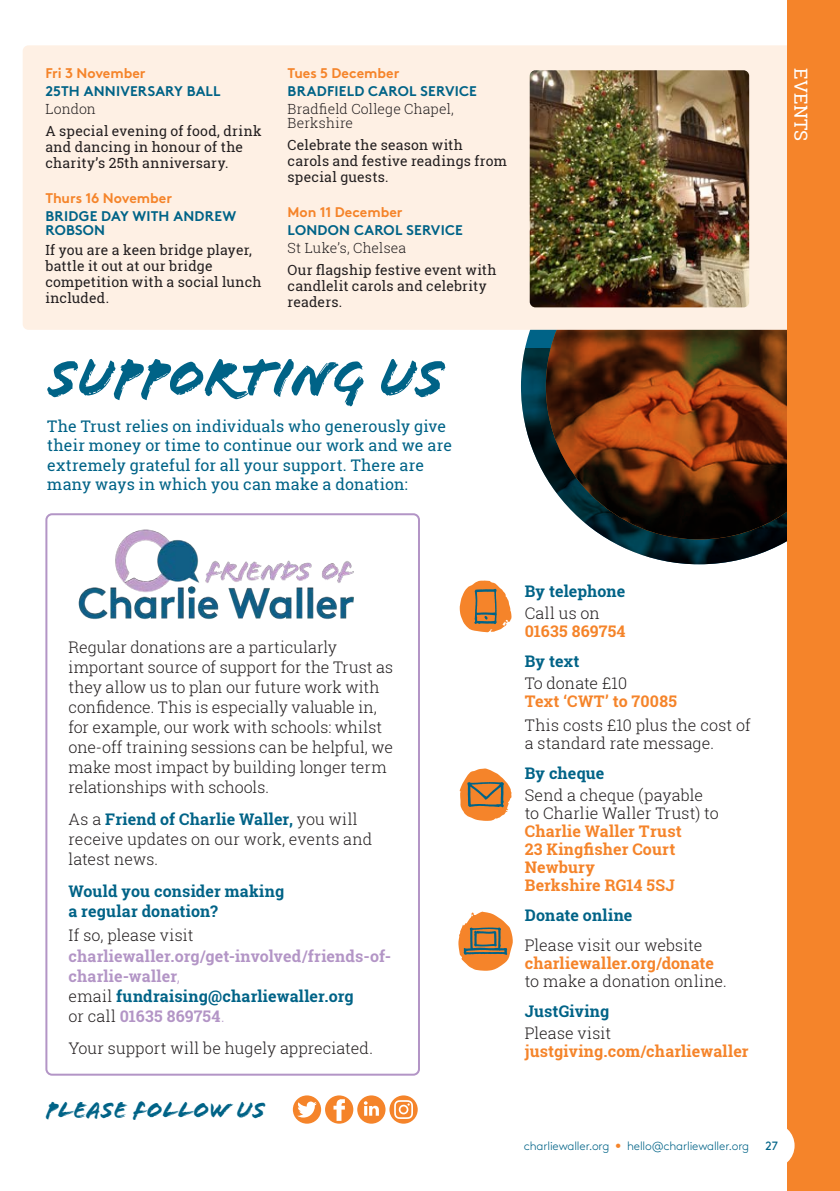
<style>
.page{position:relative;width:840px;height:1191px;background:#fff}
.page>*{position:absolute;margin:0;border:0;box-sizing:border-box;transform-origin:0 0}
.Heading_01_Teal{font:56px "Flood Std";letter-spacing:-.015em;color:#006387}
.Subhead_HW_Teal{font:24px "Flood Std";letter-spacing:.02em;color:#006387}
.SidebarTitle_Rev{font:18px "Roboto Slab";letter-spacing:.01em;color:#fff}
.Bodycopy_Pos{font:300 16px/20px "Roboto Slab";color:#231f20}
.Bodycopy_Pos-2{font:700 16px/18px "Roboto Slab";letter-spacing:.015em;color:#f5842a}
.IntroPara_Teal{font:16px/19.2px "Roboto Slab";letter-spacing:.005em;color:#006387}
.Bodycopy_Pos-3{font:700 16px/20px "Roboto Slab";letter-spacing:.01em;color:#b395c6}
.Subhead_01_Pos{font:700 16px/20px "Roboto Slab";letter-spacing:.01em;color:#006387}
.Bodycopy_Pos-4{font:700 16px "Roboto Slab";letter-spacing:.01em;color:#006387}
.Event_Location{font:14px/16px "Roboto Slab";letter-spacing:.015em;color:#231f20}
.Event_Title{font:700 14px/14px "Brown";letter-spacing:.015em;color:#006387}
.Event_Location-2{font:300 14px/14px "Roboto Slab";letter-spacing:.015em;color:#231f20}
.Event_Date02{font:700 14px "Brown";color:#f5842a}
.t1{font:300 12px "Brown";letter-spacing:-.015em;color:#006387}
.t2{font:12px "Brown";color:#006387}
.s1{font-weight:700;color:#006387}
.s2{font-weight:300;color:#231f20}
.s3{font-weight:300}
.s4{color:#006387}
.s5{font-weight:700;color:#f5842a}
.s6{color:#f5842a}
</style>
<div class="page">
<img style="left:521px;top:349px;width:265px;height:215px">
<img style="left:545px;top:330px;width:241px;height:209px">
<div style="left:23px;top:45px;width:816px;height:285px;background:#fef0e4;border-radius:6px"></div>
<img style="left:529px;top:70px;width:219px;height:237px">
<div style="left:786px;top:0;width:53px;height:1191px;background:#f5842a"></div>
<div style="left:748px;top:1123px;width:46px;height:45px;background:#fff;border-radius:50%"></div>
<svg style="left:458px;top:911px;width:54px;height:59px"></svg>
<svg style="left:459px;top:580px;width:52px;height:53px"></svg>
<svg style="left:459px;top:768px;width:52px;height:53px"></svg>
<svg style="left:293px;top:1095px;width:124px;height:28px"></svg>
<img style="left:78px;top:529px;width:276px;height:90px">
<div style="left:45px;top:513px;width:375px;height:562px;border:2px solid #b395c6;border-radius:6px"></div>
<p class="Event_Date02" style="left:45px;top:62px;width:102px">Fri 3 November</p>
<p class="Event_Title" style="left:45px;top:83px;width:177px">25TH ANNIVERSARY BALL</p>
<p class="Event_Location-2" style="left:45px;top:102px;width:52px">London</p>
<p class="Event_Location" style="left:45px;top:123px;width:218px">A special evening of food, drink and dancing in honour of the charity’s 25th anniversary.</p>
<p class="Event_Date02" style="left:45px;top:187px;width:128px">Thurs 16 November</p>
<p class="Event_Title" style="left:45px;top:208px;width:192px">BRIDGE DAY WITH ANDREW<br>ROBSON</p>
<p class="Event_Location" style="left:45px;top:242px;width:217px">If you are a keen bridge player, battle it out at our bridge competition with a social lunch included.</p>
<p class="Event_Date02" style="left:287px;top:62px;width:113px">Tues 5 December</p>
<p class="Event_Title" style="left:287px;top:83px;width:191px">BRADFIELD CAROL SERVICE</p>
<p class="Event_Location-2" style="left:287px;top:102px;width:168px">Bradfield College Chapel,<br>Berkshire</p>
<p class="Event_Location" style="left:287px;top:137px;width:221px">Celebrate the season with carols and festive readings from special guests.</p>
<p class="Event_Date02" style="left:287px;top:201px;width:117px">Mon 11 December</p>
<p class="Event_Title" style="left:287px;top:222px;width:177px">LONDON CAROL SERVICE</p>
<p class="Event_Location-2" style="left:287px;top:241px;width:120px">St Luke’s, Chelsea</p>
<p class="Event_Location" style="left:287px;top:262px;width:210px">Our flagship festive event with candlelit carols and celebrity readers.</p>
<p class="Heading_01_Teal" style="left:49px;top:345px;width:397px">SUPPORTING US</p>
<p class="IntroPara_Teal" style="left:47px;top:417px;width:406px">The Trust relies on individuals who generously give their money or time to continue our work and we are extremely grateful for all your support. There are many ways in which you can make a donation:</p>
<p class="SidebarTitle_Rev" style="left:813px;top:68px;width:75px;rotate:90deg">EVENTS</p>
<p class="Bodycopy_Pos" style="left:68px;top:637px;width:326px">Regular donations are a particularly important source of support for the Trust as they allow us to plan our future work with confidence. This is especially valuable in, for example, our work with schools: whilst one-off training sessions can be helpful, we make most impact by building longer term relationships with schools.</p>
<p class="Bodycopy_Pos" style="left:68px;top:809px;width:305px">As a <span class="s1">Friend of Charlie Waller,</span> you will receive updates on our work, events and latest news.</p>
<p class="Subhead_01_Pos" style="left:68px;top:881px;width:217px">Would you consider making a regular donation?</p>
<p class="Bodycopy_Pos-3" style="left:68px;top:925px;width:324px"><span class="s2">If so, please visit </span>charliewaller.org/get-involved/friends-of&shy;charlie-waller<span class="s3">,<br></span><span class="s2">email</span> <span class="s4">fundraising@charliewaller.org<br></span><span class="s2">or call</span> 01635 869754<span class="s3">.</span></p>
<p class="Bodycopy_Pos" style="left:68px;top:1037px;width:306px">Your support will be hugely appreciated.</p>
<p class="Subhead_HW_Teal" style="left:46px;top:1095px;width:221px">PLEASE FOLLOW US</p>
<p class="Subhead_01_Pos" style="left:524px;top:581px;width:102px">By telephone</p>
<p class="Bodycopy_Pos-2" style="left:524px;top:604px;width:102px"><span class="s2">Call us on<br></span>01635 869754</p>
<p class="Subhead_01_Pos" style="left:524px;top:651px;width:56px">By text</p>
<p class="Bodycopy_Pos" style="left:524px;top:673px;width:104px">To donate £10</p>
<p class="Bodycopy_Pos-2" style="left:524px;top:692px;width:154px">Text ‘CWT’ to 70085</p>
<p class="Bodycopy_Pos" style="left:524px;top:716px;width:227px;line-height:18px">This costs £10 plus the cost of a standard rate message.</p>
<p class="Subhead_01_Pos" style="left:524px;top:763px;width:81px">By cheque</p>
<p class="Bodycopy_Pos-2" style="left:524px;top:786px;width:195px"><span class="s2">Send a cheque (payable to Charlie Waller Trust) to<br></span>Charlie Waller Trust<br>23 Kingfisher Court<br>Newbury<br>Berkshire RG14 5SJ</p>
<p class="Bodycopy_Pos-4" style="left:524px;top:904px;width:109px">Donate online</p>
<p class="Bodycopy_Pos" style="left:524px;top:936px;width:203px;line-height:18px">Please visit our website <span class="s5">charliewaller.org/donate </span>to make a donation online.</p>
<p class="Subhead_01_Pos" style="left:524px;top:1001px;width:86px">JustGiving</p>
<p class="Bodycopy_Pos-2" style="left:524px;top:1024px;width:225px"><span class="s2">Please visit </span>justgiving.com/charliewaller</p>
<p class="t1" style="left:523px;top:1137px;width:227px">charliewaller.org <span class="s6">•</span> hello@charliewaller.org</p>
<p class="t2" style="left:765px;top:1136px;width:14px">27</p>
</div>
